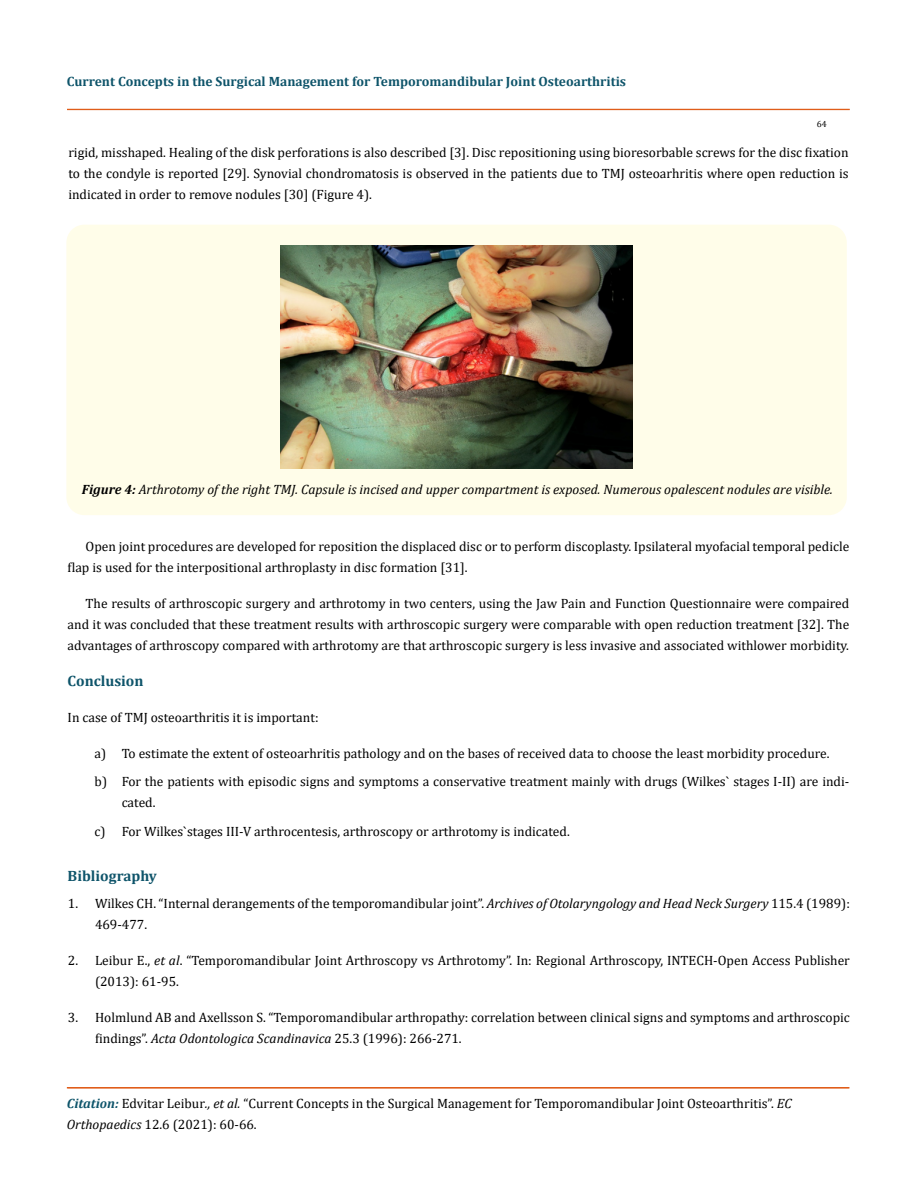
<style>
.page{position:relative;width:917px;height:1190px;background:#fff}
.page>*{position:absolute;margin:0;border:0;box-sizing:border-box;transform-origin:0 0}
.t1{font:700 15px "Cambria";color:#0e546a}
.t2{font:13.5px/21px "Cambria";color:#000}
.t3{font:italic 13.5px "Cambria";color:#000}
.t4{font:700 13.5px "Cambria";color:#0e546a}
.t5{font:9px "Cambria";color:#000}
.s1{font-weight:700}
.s2{font-style:italic}
.s3{font-weight:700;font-style:italic;color:#0e546a}
</style>
<div class="page">
<div style="left:67px;top:109px;width:782px;height:1px;border:1px solid #e05d1a"></div>
<div style="left:67px;top:1087px;width:782px;height:1px;border:1px solid #e05d1a"></div>
<div style="left:66px;top:225px;width:780px;height:290px;background:#fffde9;border-radius:18px"></div>
<img style="left:280px;top:246px;width:353px;height:222px">
<p class="t4" style="left:67px;top:72px;width:560px">Current Concepts in the Surgical Management for Temporomandibular Joint Osteoarthritis</p>
<p class="t5" style="left:816px;top:118px;width:11px">64</p>
<p class="t2" style="left:68px;top:142px;width:781px;text-align:justify">rigid, misshaped. Healing of the disk perforations is also described [3]. Disc repositioning using bioresorbable screws for the disc fixation to the condyle is reported [29]. Synovial chondromatosis is observed in the patients due to TMJ osteoarhritis where open reduction is indicated in order to remove nodules [30] (Figure 4).</p>
<p class="t3" style="left:82px;top:480px;width:752px"><span class="s1">Figure 4:</span> Arthrotomy of the right TMJ. Capsule is incised and upper compartment is exposed. Numerous opalescent nodules are visible.</p>
<p class="t2" style="left:68px;top:535px;width:783px;text-indent:18px">Open joint procedures are developed for reposition the displaced disc or to perform discoplasty. Ipsilateral myofacial temporal pedicle flap is used for the interpositional arthroplasty in disc formation [31].</p>
<p class="t2" style="left:68px;top:593px;width:783px;text-align:justify;text-indent:18px">The results of arthroscopic surgery and arthrotomy in two centers, using the Jaw Pain and Function Questionnaire were compaired and it was concluded that these treatment results with arthroscopic surgery were comparable with open reduction treatment [32]. The advantages of arthroscopy compared with arthrotomy are that arthroscopic surgery is less invasive and associated withlower morbidity.</p>
<p class="t1" style="left:68px;top:670px;width:77px">Conclusion</p>
<p class="t2" style="left:68px;top:706px;width:252px">In case of TMJ osteoarthritis it is important:</p>
<p class="t2" style="left:95px;top:739px;width:756px;line-height:28.5px">a) To estimate the extent of osteoarhritis pathology and on the bases of received data to choose the least morbidity procedure.<br>b) For the patients with episodic signs and symptoms a conservative treatment mainly with drugs (Wilkes` stages I-II) are indi-</p>
<p class="t2" style="left:95px;top:788px;width:476px;line-height:28.5px;text-indent:27px">cated.<br>c) For Wilkes`stages III-V arthrocentesis, arthroscopy or arthrotomy is indicated.</p>
<p class="t1" style="left:68px;top:865px;width:91px">Bibliography</p>
<p class="t2" style="left:95px;top:892px;width:756px;text-indent:-27px">1. Wilkes CH. “Internal derangements of the temporomandibular joint”. <span class="s2">Archives of Otolaryngology and Head Neck Surgery</span> 115.4 (1989):<br>469-477.</p>
<p class="t2" style="left:95px;top:949px;width:756px;text-indent:-27px">2. Leibur E., <span class="s2">et al</span>. “Temporomandibular Joint Arthroscopy vs Arthrotomy”. In: Regional Arthroscopy, INTECH-Open Access Publisher (2013): 61-95.</p>
<p class="t2" style="left:95px;top:1006px;width:756px;text-indent:-27px">3. Holmlund AB and Axellsson S. “Temporomandibular arthropathy: correlation between clinical signs and symptoms and arthroscopic findings”. <span class="s2">Acta Odontologica Scandinavica</span> 25.3 (1996): 266-271.</p>
<p class="t2" style="left:67px;top:1092px;width:726px"><span class="s3">Citation:</span> Edvitar Leibur<span class="s2">., et al.</span> “Current Concepts in the Surgical Management for Temporomandibular Joint Osteoarthritis”. <span class="s2">EC<br>Orthopaedics</span> 12.6 (2021): 60-66.</p>
</div>
